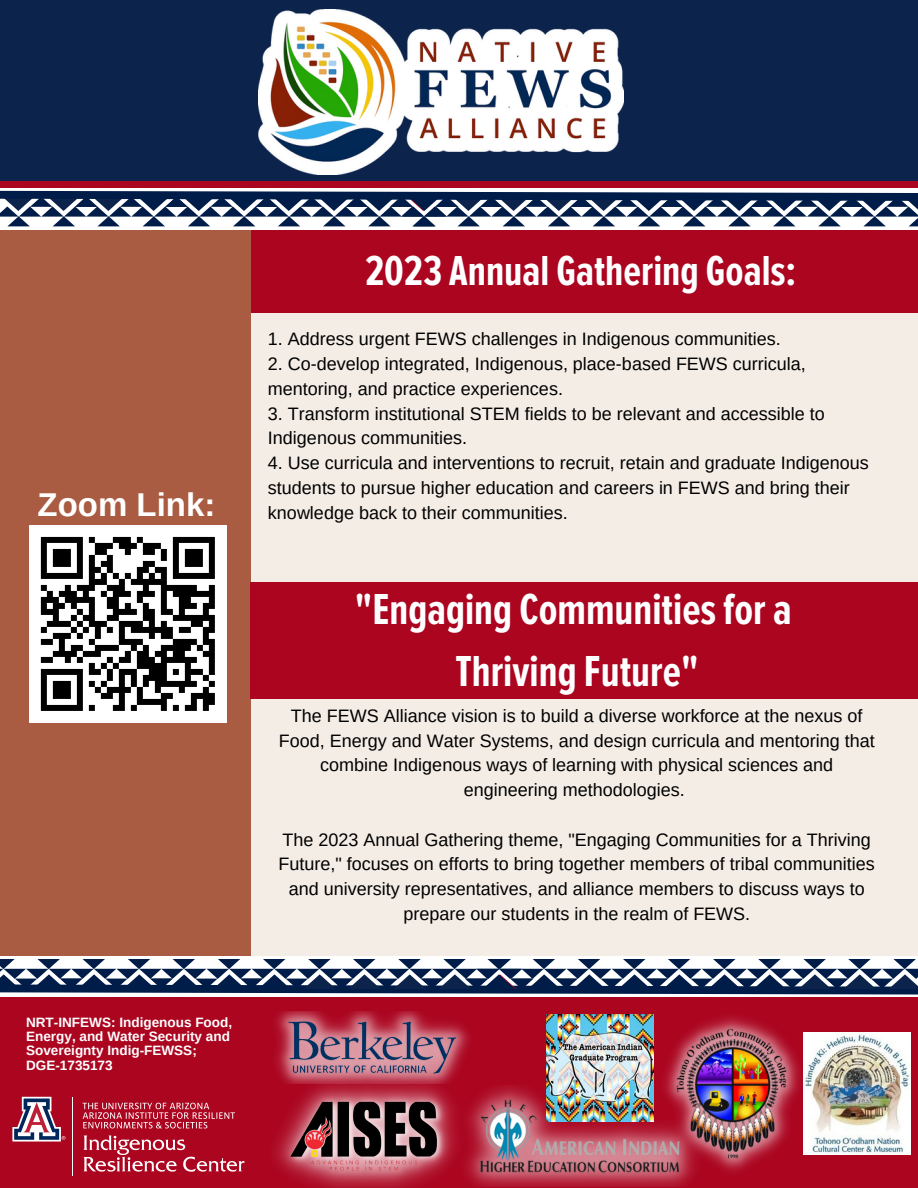
<style>
.page{position:relative;width:918px;height:1188px;background:#a95c42}
.page>*{position:absolute;margin:0;border:0;box-sizing:border-box;transform-origin:0 0}
.t1{font:700 45px/61.8px "Proxima Nova Ex Cn";color:#fff;text-align:center}
.t2{font:700 43.5px "Proxima Nova Ex Cn";color:#fff}
.t3{font:700 33px "Arimo";color:#fff}
.t4{font:18px/24.8px "Arimo";color:#000}
.t5{font:700 13.5px/14.2px "Arimo";color:#fff}
</style>
<div class="page">
<div style="left:251px;top:166px;width:667px;height:803px;background:#f4ede5"></div>
<div style="left:251px;top:189px;width:667px;height:124px;background:#ab0520"></div>
<div style="left:0;top:956px;width:918px;height:91px;background:#fff"></div>
<div style="left:0;top:997px;width:918px;height:191px;background:#ab0520"></div>
<svg style="left:12px;top:1097px;width:53px;height:45px"></svg>
<hr style="left:72px;top:1097px;width:1px;height:79px;background:#fff">
<svg style="left:83px;top:1135px;width:161px;height:37px"></svg>
<svg style="left:83px;top:1103px;width:152px;height:25px"></svg>
<img style="left:547px;top:1015px;width:107px;height:71px">
<img style="left:276px;top:1084px;width:179px;height:104px">
<img style="left:466px;top:1086px;width:221px;height:100px">
<img style="left:276px;top:1012px;width:193px;height:72px">
<img style="left:657px;top:1017px;width:142px;height:163px">
<div style="left:250px;top:583px;width:668px;height:116px;background:#ab0520"></div>
<img style="left:803px;top:1032px;width:107px;height:123px">
<svg style="left:0;top:959px;width:918px;height:36px"></svg>
<div style="left:0;top:139px;width:918px;height:90px;background:linear-gradient(to right,#fff,#fff)"></div>
<div style="left:0;top:149px;width:918px;height:39px;background:#ab0520"></div>
<svg style="left:0;top:188px;width:918px;height:38px;background:#74839b"></svg>
<div style="left:0;top:0;width:918px;height:181px;background:#0c234b"></div>
<img style="left:258px;top:10px;width:366px;height:164px">
<div style="left:29px;top:525px;width:198px;height:198px;background:#fff"></div>
<svg style="left:40px;top:536px;width:175px;height:175px"></svg>
<h3 class="t3" style="left:38px;top:486px;width:179px">Zoom Link:</h3>
<h2 class="t2" style="left:365px;top:250px;width:433px">2023 Annual Gathering Goals:</h2>
<p class="t4" style="left:268px;top:327px;width:514px">1. Address urgent FEWS challenges in Indigenous communities.</p>
<p class="t4" style="left:268px;top:351px;width:539px">2. Co-develop integrated, Indigenous, place-based FEWS curricula, mentoring, and practice experiences.</p>
<p class="t4" style="left:268px;top:401px;width:558px">3. Transform institutional STEM fields to be relevant and accessible to<br>Indigenous communities.</p>
<p class="t4" style="left:268px;top:450px;width:602px">4. Use curricula and interventions to recruit, retain and graduate Indigenous students to pursue higher education and careers in FEWS and bring their</p>
<p class="t4" style="left:268px;top:500px;width:301px">knowledge back to their communities.</p>
<h1 class="t1" style="left:355px;top:580px;width:438px">"Engaging Communities for a<br>Thriving Future"</h1>
<p class="t4" style="left:279px;top:703px;width:597px;text-align:center">The FEWS Alliance vision is to build a diverse workforce at the nexus of Food, Energy and Water Systems, and design curricula and mentoring that combine Indigenous ways of learning with physical sciences and engineering methodologies.</p>
<p class="t4" style="left:279px;top:827px;width:598px;text-align:center">The 2023 Annual Gathering theme, "Engaging Communities for a Thriving Future," focuses on efforts to bring together members of tribal communities and university representatives, and alliance members to discuss ways to prepare our students in the realm of FEWS.</p>
<p class="t5" style="left:26px;top:1015px;width:208px">NRT-INFEWS: Indigenous Food,<br>Energy, and Water Security and<br>Sovereignty Indig-FEWSS;<br>DGE-1735173</p>
</div>
